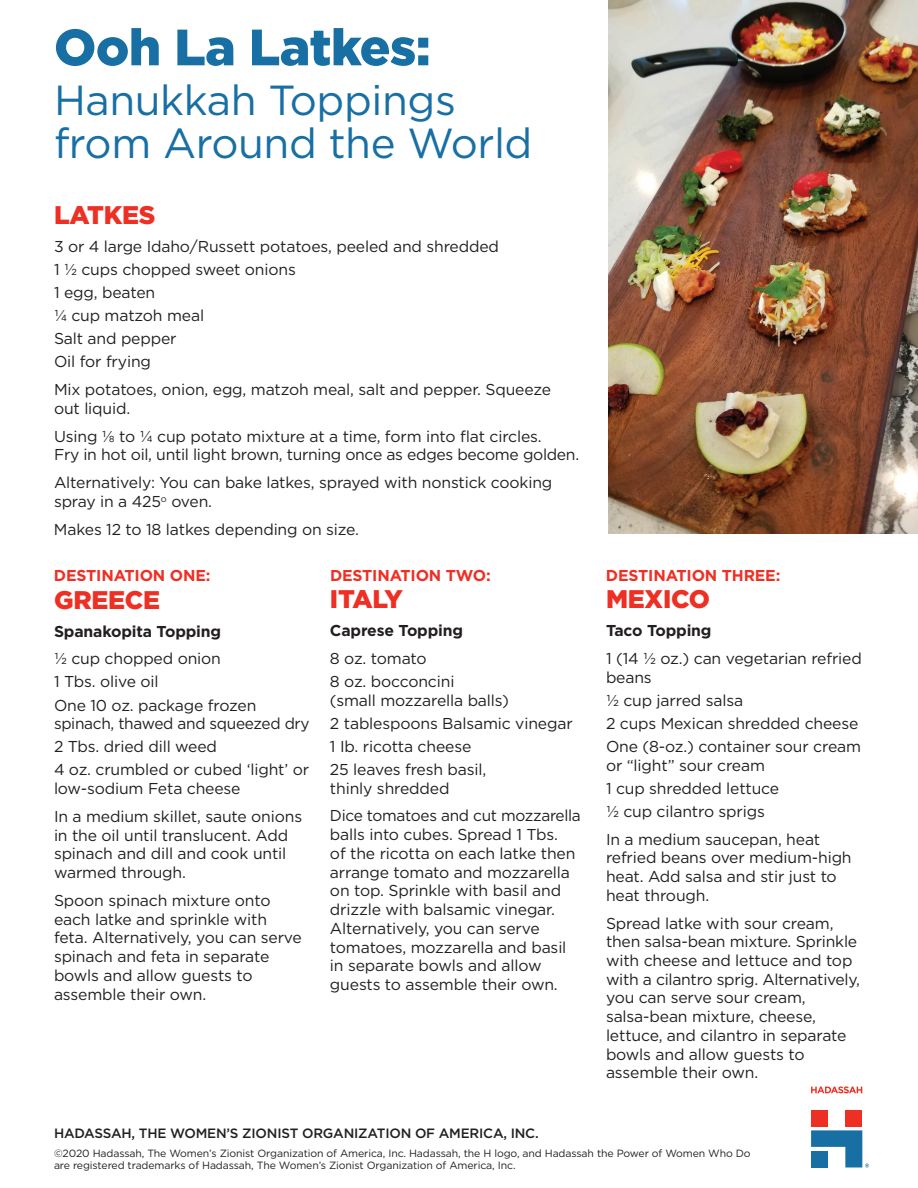
<style>
.page{position:relative;width:918px;height:1188px;background:#fff}
.page>*{position:absolute;margin:0;border:0;box-sizing:border-box;transform-origin:0 0}
.t1{font:900 51px "Gotham";letter-spacing:-.01em;color:#176fa4}
.t2{font:42px/43.5px "Gotham";letter-spacing:-.01em;color:#176fa4}
.t3{font:900 25.5px "Gotham";letter-spacing:-.01em;color:#ee2f24}
.t4{font:15.75px/18.8px "Gotham";letter-spacing:-.01em;color:#231f20}
.t5{font:700 15.75px "Gotham";letter-spacing:-.01em;color:#ee2f24}
.t6{font:700 15.75px "Gotham";letter-spacing:-.01em;color:#231f20}
.t7{font:500 13.5px "Gotham";letter-spacing:-.015em;color:#231f20}
.t8{font:10.5px/12px "Gotham";letter-spacing:-.01em;color:#231f20}
</style>
<div class="page">
<svg style="left:811px;top:1086px;width:51px;height:7px"></svg>
<div style="left:811px;top:1110px;width:17px;height:16px;background:#ee2f24"></div>
<div style="left:845px;top:1110px;width:17px;height:16px;background:#ee2f24"></div>
<svg style="left:811px;top:1130px;width:58px;height:38px"></svg>
<img style="left:608px;top:0;width:310px;height:534px">
<h1 class="t1" style="left:54px;top:18px;width:378px">Ooh La Latkes:</h1>
<h2 class="t2" style="left:54px;top:77px;width:480px">Hanukkah Toppings from Around the World</h2>
<h3 class="t3" style="left:54px;top:201px;width:103px">LATKES</h3>
<p class="t4" style="left:54px;top:235px;width:446px;line-height:23.1px">3 or 4 large Idaho/Russett potatoes, peeled and shredded<br>1 1/2 cups chopped sweet onions<br>1 egg, beaten<br>¼ cup matzoh meal<br>Salt and pepper<br>Oil for frying</p>
<p class="t4" style="left:54px;top:380px;width:499px">Mix potatoes, onion, egg, matzoh meal, salt and pepper. Squeeze out liquid.</p>
<p class="t4" style="left:54px;top:426px;width:527px">Using 1/8 to ¼ cup potato mixture at a time, form into flat circles.<br>Fry in hot oil, until light brown, turning once as edges become golden.</p>
<p class="t4" style="left:54px;top:473px;width:500px">Alternatively: You can bake latkes, sprayed with nonstick cooking spray in a 425<sup>o</sup> oven.</p>
<p class="t4" style="left:54px;top:519px;width:307px">Makes 12 to 18 latkes depending on size.</p>
<p class="t5" style="left:54px;top:565px;width:158px">DESTINATION ONE:</p>
<h3 class="t3" style="left:54px;top:585px;width:108px">GREECE</h3>
<p class="t6" style="left:54px;top:621px;width:169px">Spanakopita Topping</p>
<p class="t4" style="left:54px;top:647px;width:204px;line-height:23.1px">1/2 cup chopped onion<br>1 Tbs. olive oil<br>One 10 oz. package frozen</p>
<p class="t4" style="left:54px;top:712px;width:257px;line-height:23.1px">spinach, thawed and squeezed dry<br>2 Tbs. dried dill weed<br>4 oz. crumbled or cubed ‘light’ or</p>
<p class="t4" style="left:54px;top:774px;width:250px;line-height:27.8px">low-sodium Feta cheese<br>In a medium skillet, saute onions</p>
<p class="t4" style="left:54px;top:825px;width:236px;text-align:justify">in the oil until translucent. Add spinach and dill and cook until warmed through.</p>
<p class="t4" style="left:54px;top:891px;width:249px">Spoon spinach mixture onto each latke and sprinkle with feta. Alternatively, you can serve spinach and feta in separate bowls and allow guests to assemble their own.</p>
<p class="t5" style="left:330px;top:565px;width:162px">DESTINATION TWO:</p>
<h3 class="t3" style="left:330px;top:585px;width:74px">ITALY</h3>
<p class="t6" style="left:330px;top:620px;width:135px">Caprese Topping</p>
<p class="t4" style="left:330px;top:646px;width:126px;line-height:23.1px">8 oz. tomato<br>8 oz. bocconcini</p>
<p class="t4" style="left:330px;top:688px;width:244px;line-height:23.1px">(small mozzarella balls)<br>2 tablespoons Balsamic vinegar<br>1 Ib. ricotta cheese<br>25 leaves fresh basil,</p>
<p class="t4" style="left:330px;top:774px;width:252px;line-height:27.8px">thinly shredded<br>Dice tomatoes and cut mozzarella</p>
<p class="t4" style="left:330px;top:825px;width:247px">balls into cubes. Spread 1 Tbs. of the ricotta on each latke then arrange tomato and mozzarella on top. Sprinkle with basil and drizzle with balsamic vinegar.<br>Alternatively, you can serve tomatoes, mozzarella and basil in separate bowls and allow guests to assemble their own.</p>
<p class="t5" style="left:606px;top:565px;width:176px">DESTINATION THREE:</p>
<h3 class="t3" style="left:606px;top:585px;width:106px">MEXICO</h3>
<p class="t6" style="left:606px;top:620px;width:107px">Taco Topping</p>
<p class="t4" style="left:606px;top:649px;width:257px">1 (14 ½ oz.) can vegetarian refried beans</p>
<p class="t4" style="left:606px;top:688px;width:257px;line-height:23.1px">1/2 cup jarred salsa<br>2 cups Mexican shredded cheese<br>One (8-oz.) container sour cream</p>
<p class="t4" style="left:606px;top:753px;width:175px;line-height:23.1px">or “light” sour cream<br>1 cup shredded lettuce<br>1/2 cup cilantro sprigs</p>
<p class="t4" style="left:606px;top:829px;width:247px">In a medium saucepan, heat refried beans over medium-high heat. Add salsa and stir just to heat through.</p>
<p class="t4" style="left:606px;top:913px;width:255px">Spread latke with sour cream, then salsa-bean mixture. Sprinkle with cheese and lettuce and top with a cilantro sprig. Alternatively, you can serve sour cream, salsa-bean mixture, cheese, lettuce, and cilantro in separate bowls and allow guests to assemble their own.</p>
<p class="t7" style="left:54px;top:1125px;width:486px">HADASSAH, THE WOMEN’S ZIONIST ORGANIZATION OF AMERICA, INC.</p>
<p class="t8" style="left:54px;top:1147px;width:698px">©2020 Hadassah, The Women’s Zionist Organization of America, Inc. Hadassah, the H logo, and Hadassah the Power of Women Who Do are registered trademarks of Hadassah, The Women’s Zionist Organization of America, Inc.</p>
</div>
